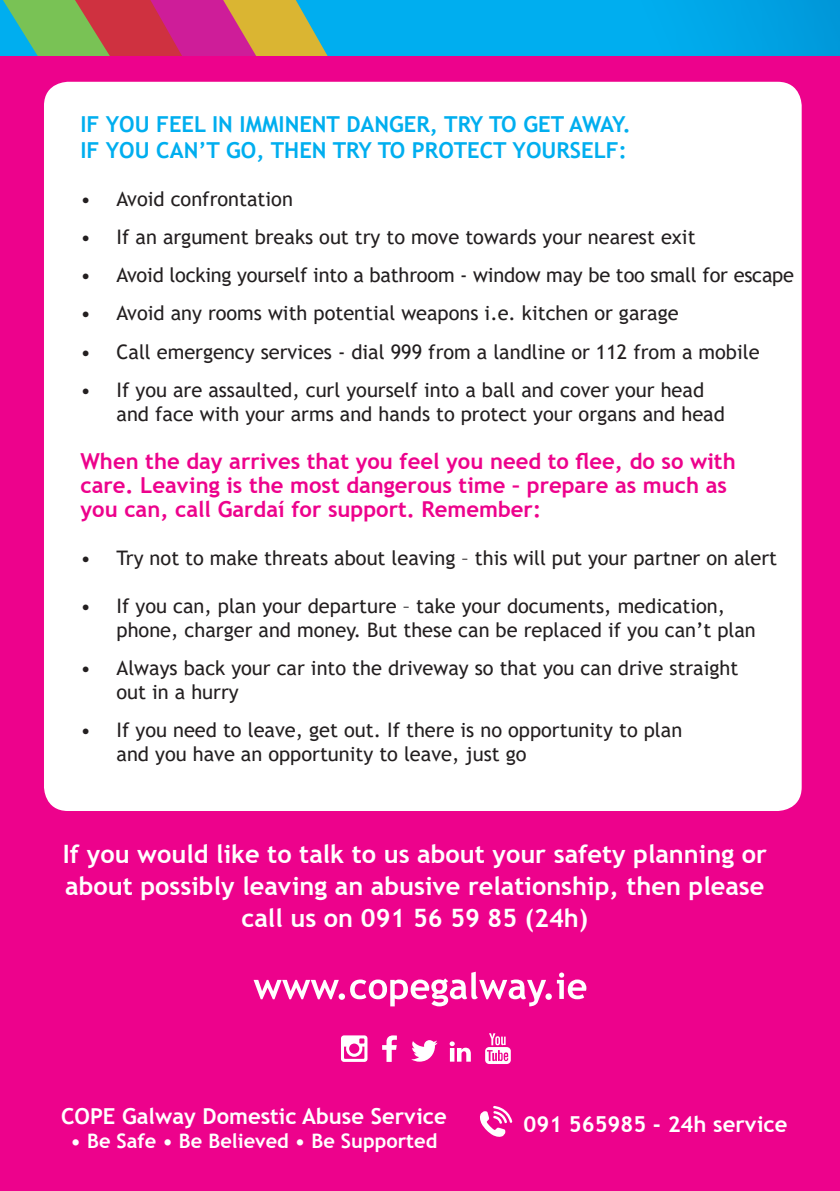
<style>
.page{position:relative;width:840px;height:1191px;background:#fff}
.page>*{position:absolute;margin:0;border:0;box-sizing:border-box;transform-origin:0 0}
.t1{font:700 25.2px/31.6px "Trebuchet MS";color:#fff;text-align:center}
.t2{font:700 22px/24px "Trebuchet MS";color:#ed028c}
.t3{font:700 22px/26.4px "Trebuchet MS";color:#00aeef}
.t4{font:700 22px "Trebuchet MS";color:#fff}
.t5{font:20px/24px "Trebuchet MS";color:#231f20}
.t6{font:700 20px "Trebuchet MS";color:#fff}
</style>
<div class="page">
<div style="left:0;top:56px;width:839px;height:1135px;background:#ed028c"></div>
<div style="left:44px;top:82px;width:757px;height:729px;background:#fff;border-radius:24px"></div>
<svg style="left:253px;top:971px;width:333px;height:35px"></svg>
<svg style="left:480px;top:1105px;width:32px;height:31px"></svg>
<svg style="left:0;top:0;width:839px;height:56px;background:#4196b8"></svg>
<svg style="left:341px;top:1035px;width:26px;height:27px"></svg>
<svg style="left:382px;top:1035px;width:14px;height:27px"></svg>
<svg style="left:411px;top:1040px;width:26px;height:21px"></svg>
<svg style="left:485px;top:1033px;width:25px;height:31px"></svg>
<svg style="left:449px;top:1041px;width:21px;height:20px"></svg>
<p class="t3" style="left:80px;top:111px;width:551px">IF YOU FEEL IN IMMINENT DANGER, TRY TO GET AWAY.<br>IF YOU CAN’T GO, THEN TRY TO PROTECT YOURSELF:</p>
<p class="t5" style="left:80px;top:187px;width:214px">• Avoid confrontation</p>
<p class="t5" style="left:80px;top:225px;width:616px">• If an argument breaks out try to move towards your nearest exit</p>
<p class="t5" style="left:80px;top:263px;width:714px">• Avoid locking yourself into a bathroom - window may be too small for escape</p>
<p class="t5" style="left:80px;top:301px;width:599px">• Avoid any rooms with potential weapons i.e. kitchen or garage</p>
<p class="t5" style="left:80px;top:339px;width:680px">• Call emergency services - dial 999 from a landline or 112 from a mobile</p>
<p class="t5" style="left:116px;top:377px;width:609px;text-indent:-36px">• If you are assaulted, curl yourself into a ball and cover your head and face with your arms and hands to protect your organs and head</p>
<p class="t2" style="left:80px;top:449px;width:656px">When the day arrives that you feel you need to flee, do so with care. Leaving is the most dangerous time – prepare as much as you can, call Gardaí for support. Remember:</p>
<p class="t5" style="left:80px;top:545px;width:697px">• Try not to make threats about leaving – this will put your partner on alert</p>
<p class="t5" style="left:116px;top:593px;width:640px;text-indent:-36px">• If you can, plan your departure – take your documents, medication, phone, charger and money. But these can be replaced if you can’t plan</p>
<p class="t5" style="left:116px;top:655px;width:623px;text-indent:-36px">• Always back your car into the driveway so that you can drive straight out in a hurry</p>
<p class="t5" style="left:116px;top:717px;width:567px;text-indent:-36px">• If you need to leave, get out. If there is no opportunity to plan and you have an opportunity to leave, just go</p>
<p class="t1" style="left:63px;top:838px;width:705px">If you would like to talk to us about your safety planning or about possibly leaving an abusive relationship, then please call us on 091 56 59 85 (24h)</p>
<p class="t4" style="left:61px;top:1102px;width:387px">COPE Galway Domestic Abuse Service</p>
<p class="t6" style="left:71px;top:1128px;width:368px">• Be Safe • Be Believed • Be Supported</p>
<p class="t4" style="left:523px;top:1110px;width:265px">091 565985 - 24h service</p>
</div>
